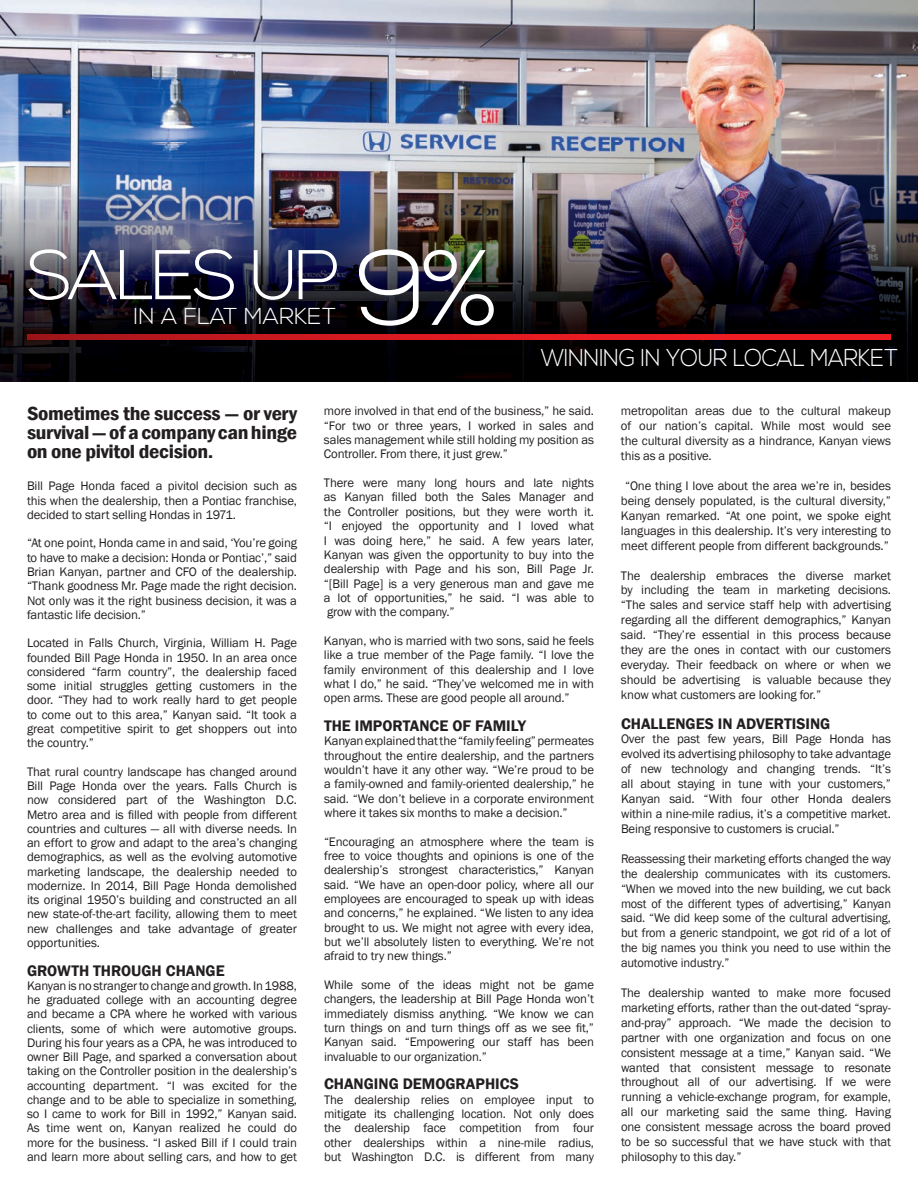
<style>
.page{position:relative;width:918px;height:1188px;background:#fff}
.page>*{position:absolute;margin:0;border:0;box-sizing:border-box;transform-origin:0 0}
.t1{font:300 106.5px "Nexa";color:#fff}
.t2{font:300 70.2px "Nexa";letter-spacing:-.055em;color:#fff}
.t3{font:300 24.3px "Nexa";letter-spacing:-.02em;color:#fff;scale:.93 1}
.t4{font:300 22.95px "Nexa";color:#fff}
.t5{font:600 condensed 19.5px/18.8px "Franklin Gothic";letter-spacing:-.015em;color:#231f20;text-align:justify;scale:1.15 1}
.t6{font:600 15.75px "Franklin Gothic";color:#231f20}
.t7{font:12.75px/14.9px "Franklin Gothic";letter-spacing:-.01em;color:#231f20;text-align:justify}
</style>
<div class="page">
<img style="left:0;top:0;width:918px;height:381px">
<svg style="left:27px;top:335px;width:863px;height:5px;background:#d51a20"></svg>
<h2 class="t2" style="left:27px;top:235px;width:315px">SALES UP</h2>
<h3 class="t4" style="left:134px;top:303px;width:204px">IN A FLAT MARKET</h3>
<h1 class="t1" style="left:355px;top:227px;width:147px">9%</h1>
<h3 class="t3" style="left:541px;top:343px;width:386px">WINNING IN YOUR LOCAL MARKET</h3>
<h3 class="t5" style="left:27px;top:404px;width:236px">Sometimes the success — or very survival — of a company can hinge on one pivitol decision.</h3>
<p class="t7" style="left:27px;top:479px;width:272px;line-height:14.2px">Bill Page Honda faced a pivitol decision such as this when the dealership, then a Pontiac franchise, decided to start selling Hondas in 1971.</p>
<p class="t7" style="left:27px;top:536px;width:272px;line-height:14.2px">“At one point, Honda came in and said, ‘You’re going to have to make a decision: Honda or Pontiac’,” said Brian Kanyan, partner and CFO of the dealership. “Thank goodness Mr. Page made the right decision.<br>Not only was it the right business decision, it was a fantastic life decision.”</p>
<p class="t7" style="left:27px;top:636px;width:272px;line-height:14.2px">Located in Falls Church, Virginia, William H. Page founded Bill Page Honda in 1950. In an area once considered “farm country”, the dealership faced some initial struggles getting customers in the door. “They had to work really hard to get people to come out to this area,” Kanyan said. “It took a great competitive spirit to get shoppers out into the country.”</p>
<p class="t7" style="left:27px;top:765px;width:272px;line-height:14.2px">That rural country landscape has changed around Bill Page Honda over the years. Falls Church is now considered part of the Washington D.C.<br>Metro area and is filled with people from different countries and cultures — all with diverse needs. In an effort to grow and adapt to the area’s changing demographics, as well as the evolving automotive marketing landscape, the dealership needed to modernize. In 2014, Bill Page Honda demolished its original 1950’s building and constructed an all new state-of-the-art facility, allowing them to meet new challenges and take advantage of greater opportunities.</p>
<p class="t6" style="left:27px;top:961px;width:199px">GROWTH THROUGH CHANGE</p>
<p class="t7" style="left:27px;top:979px;width:272px;line-height:14.2px">Kanyan is no stranger to change and growth. In 1988, he graduated college with an accounting degree and became a CPA where he worked with various clients, some of which were automotive groups.<br>During his four years as a CPA, he was introduced to owner Bill Page, and sparked a conversation about taking on the Controller position in the dealership’s accounting department. “I was excited for the change and to be able to specialize in something, so I came to work for Bill in 1992,” Kanyan said.<br>As time went on, Kanyan realized he could do more for the business. “I asked Bill if I could train and learn more about selling cars, and how to get</p>
<p class="t7" style="left:324px;top:404px;width:272px;line-height:14.4px">more involved in that end of the business,” he said. “For two or three years, I worked in sales and sales management while still holding my position as Controller. From there, it just grew.”</p>
<p class="t7" style="left:324px;top:476px;width:272px;line-height:14.4px">There were many long hours and late nights as Kanyan filled both the Sales Manager and the Controller positions, but they were worth it. “I enjoyed the opportunity and I loved what I was doing here,” he said. A few years later, Kanyan was given the opportunity to buy into the dealership with Page and his son, Bill Page Jr. “[Bill Page] is a very generous man and gave me a lot of opportunities,” he said. “I was able to grow with the company.”</p>
<p class="t7" style="left:324px;top:634px;width:272px;line-height:14.4px">Kanyan, who is married with two sons, said he feels like a true member of the Page family. “I love the family environment of this dealership and I love what I do,” he said. “They’ve welcomed me in with open arms. These are good people all around.”</p>
<p class="t6" style="left:324px;top:716px;width:204px">THE IMPORTANCE OF FAMILY</p>
<p class="t7" style="left:324px;top:734px;width:272px;line-height:14.4px">Kanyan explained that the “family feeling” permeates throughout the entire dealership, and the partners wouldn’t have it any other way. “We’re proud to be a family-owned and family-oriented dealership,” he said. “We don’t believe in a corporate environment where it takes six months to make a decision.”</p>
<p class="t7" style="left:324px;top:834px;width:272px;line-height:14.4px">“Encouraging an atmosphere where the team is free to voice thoughts and opinions is one of the dealership’s strongest characteristics,” Kanyan said. “We have an open-door policy, where all our employees are encouraged to speak up with ideas and concerns,” he explained. “We listen to any idea brought to us. We might not agree with every idea, but we’ll absolutely listen to everything. We’re not afraid to try new things.”</p>
<p class="t7" style="left:324px;top:978px;width:272px;line-height:14.4px">While some of the ideas might not be game changers, the leadership at Bill Page Honda won’t immediately dismiss anything. “We know we can turn things on and turn things off as we see fit,” Kanyan said. “Empowering our staff has been invaluable to our organization.”</p>
<p class="t6" style="left:324px;top:1074px;width:196px">CHANGING DEMOGRAPHICS</p>
<p class="t7" style="left:324px;top:1092px;width:272px;line-height:14.4px">The dealership relies on employee input to mitigate its challenging location. Not only does the dealership face competition from four other dealerships within a nine-mile radius, but Washington D.C. is different from many</p>
<p class="t7" style="left:621px;top:404px;width:272px">metropolitan areas due to the cultural makeup of our nation’s capital. While most would see the cultural diversity as a hindrance, Kanyan views this as a positive.</p>
<p class="t7" style="left:621px;top:479px;width:272px;text-align:center">“One thing I love about the area we’re in, besides being densely populated, is the cultural diversity,” Kanyan remarked. “At one point, we spoke eight languages in this dealership. It’s very interesting to meet different people from different backgrounds.”</p>
<p class="t7" style="left:621px;top:568px;width:272px">The dealership embraces the diverse market by including the team in marketing decisions. “The sales and service staff help with advertising regarding all the different demographics,” Kanyan said. “They’re essential in this process because they are the ones in contact with our customers everyday. Their feedback on where or when we should be advertising is valuable because they know what customers are looking for.”</p>
<p class="t6" style="left:621px;top:714px;width:211px">CHALLENGES IN ADVERTISING</p>
<p class="t7" style="left:621px;top:732px;width:272px">Over the past few years, Bill Page Honda has evolved its advertising philosophy to take advantage of new technology and changing trends. “It’s all about staying in tune with your customers,” Kanyan said. “With four other Honda dealers within a nine-mile radius, it’s a competitive market.<br>Being responsive to customers is crucial.”</p>
<p class="t7" style="left:621px;top:851px;width:272px">Reassessing their marketing efforts changed the way the dealership communicates with its customers. “When we moved into the new building, we cut back most of the different types of advertising,” Kanyan said. “We did keep some of the cultural advertising, but from a generic standpoint, we got rid of a lot of the big names you think you need to use within the automotive industry.”</p>
<p class="t7" style="left:621px;top:986px;width:272px">The dealership wanted to make more focused marketing efforts, rather than the out-dated “spray&shy;and-pray” approach. “We made the decision to partner with one organization and focus on one consistent message at a time,” Kanyan said. “We wanted that consistent message to resonate throughout all of our advertising. If we were running a vehicle-exchange program, for example, all our marketing said the same thing. Having one consistent message across the board proved to be so successful that we have stuck with that philosophy to this day.”</p>
</div>
